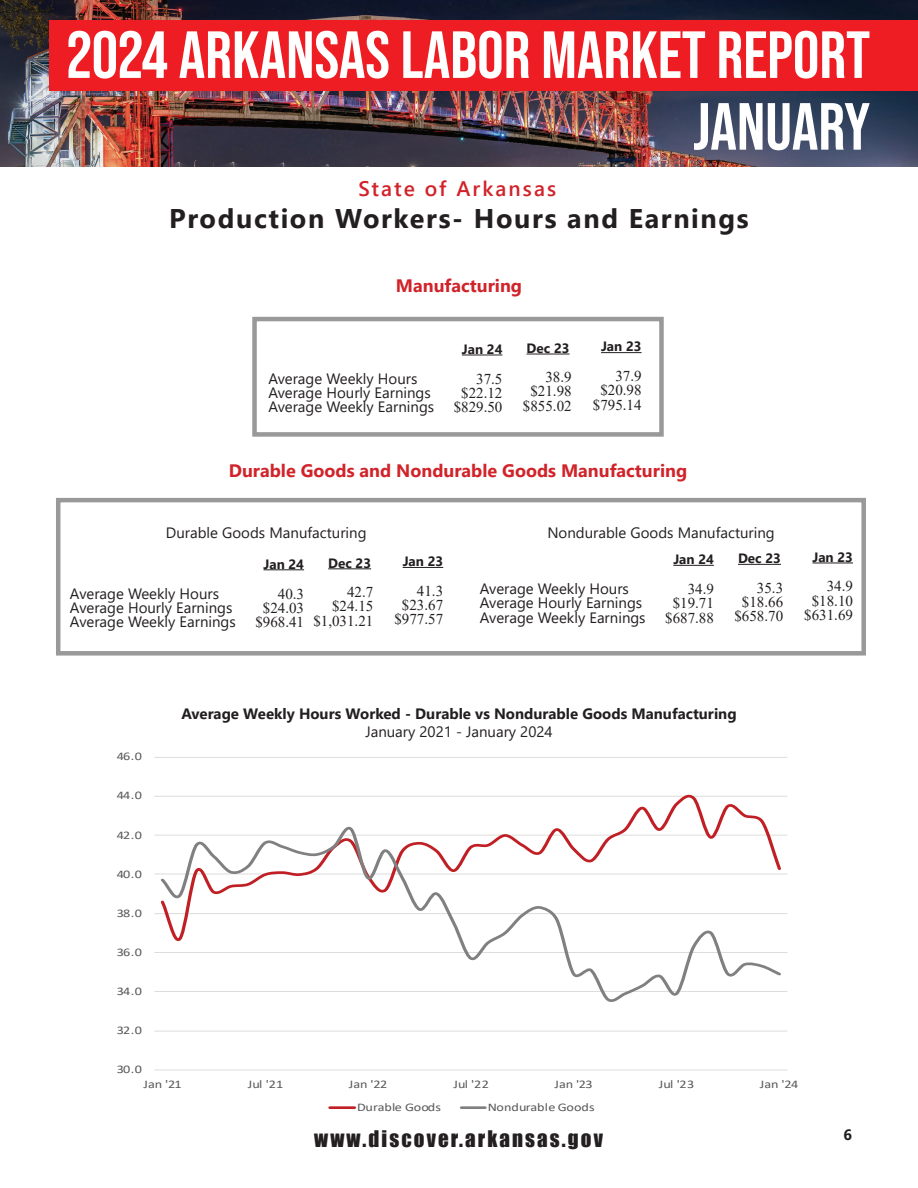
<style>
.page{position:relative;width:918px;height:1188px;background:#fff}
.page>*{position:absolute;margin:0;border:0;box-sizing:border-box;transform-origin:0 0}
.t1{font:700 66.45px/71.7px "Bebas Neue Pro";color:#fff;text-align:right}
.t2{font:700 27px "Segoe UI";letter-spacing:.06em;color:#231f20}
.t3{font:21px "Impact";letter-spacing:.1em;color:#231f20}
.t4{font:600 21px "Segoe UI";letter-spacing:.1em;color:#d1232a}
.t5{font:700 18px "Segoe UI";color:#d1232a}
.t6{font:15px/14.2px "Segoe UI";color:#231f20}
.t7{font:15px/14.2px "Times New Roman";color:#231f20;text-align:right}
.t8{font:700 15px "Segoe UI";color:#231f20}
.t9{font:700 13.5px "Segoe UI";color:#231f20}
.t10{font:11.7px "Calibri";letter-spacing:-.01em;color:#595959;scale:1.22 1}
</style>
<div class="page">
<div style="left:252px;top:317px;width:412px;height:120px;border:4px solid #9a999a"></div>
<hr style="left:601px;top:352px;width:41px;height:1px;background:#231f20">
<hr style="left:462px;top:355px;width:40px;height:1px;background:#231f20">
<hr style="left:527px;top:354px;width:43px;height:1px;background:#231f20">
<div style="left:56px;top:498px;width:810px;height:158px;border:4px solid #9a999a"></div>
<hr style="left:403px;top:567px;width:40px;height:1px;background:#231f20">
<hr style="left:264px;top:569px;width:40px;height:1px;background:#231f20">
<hr style="left:328px;top:568px;width:43px;height:1px;background:#231f20">
<hr style="left:812px;top:563px;width:41px;height:1px;background:#231f20">
<hr style="left:673px;top:565px;width:41px;height:1px;background:#231f20">
<hr style="left:738px;top:564px;width:43px;height:1px;background:#231f20">
<img style="left:0;top:0;width:918px;height:166px">
<div style="left:50px;top:20px;width:868px;height:71px;background:#ee1d23"></div>
<hr style="left:154px;top:1031px;width:633px;height:1px;background:#dad9d8">
<hr style="left:154px;top:991px;width:633px;height:1px;background:#dad9d8">
<hr style="left:154px;top:952px;width:633px;height:1px;background:#dad9d8">
<hr style="left:154px;top:913px;width:633px;height:1px;background:#dad9d8">
<hr style="left:154px;top:874px;width:633px;height:1px;background:#dad9d8">
<hr style="left:154px;top:835px;width:633px;height:1px;background:#dad9d8">
<hr style="left:154px;top:796px;width:633px;height:1px;background:#dad9d8">
<hr style="left:154px;top:757px;width:633px;height:1px;background:#dad9d8">
<hr style="left:154px;top:1070px;width:633px;height:1px;background:#dad9d8">
<svg style="left:158px;top:794px;width:625px;height:30px"></svg>
<svg style="left:158px;top:824px;width:626px;height:178px"></svg>
<hr style="left:330px;top:1106px;width:25px;height:3px;background:#c02025">
<hr style="left:461px;top:1106px;width:24px;height:3px;background:#7f807f">
<h1 class="t1" style="left:67px;top:18px;width:805px">2024 ARKANSAS LABOR MARKET REPORT<br>JANUARY</h1>
<h3 class="t4" style="left:358px;top:168px;width:199px">State of Arkansas</h3>
<h2 class="t2" style="left:169px;top:193px;width:581px">Production Workers- Hours and Earnings</h2>
<p class="t5" style="left:396px;top:269px;width:128px">Manufacturing</p>
<p class="t9" style="left:462px;top:336px;width:42px">Jan 24</p>
<p class="t9" style="left:527px;top:335px;width:44px">Dec 23</p>
<p class="t9" style="left:601px;top:334px;width:42px">Jan 23</p>
<p class="t7" style="left:454px;top:371px;width:50px">37.5 $22.12 $829.50</p>
<p class="t7" style="left:593px;top:368px;width:50px">37.9 $20.98 $795.14</p>
<p class="t6" style="left:268px;top:370px;width:167px">Average Weekly Hours<br>Average Hourly Earnings<br>Average Weekly Earnings</p>
<p class="t7" style="left:523px;top:370px;width:50px">38.9 $21.98 $855.02</p>
<p class="t5" style="left:229px;top:453px;width:460px">Durable Goods and Nondurable Goods Manufacturing</p>
<p class="t6" style="left:166px;top:524px;width:202px">Durable Goods Manufacturing</p>
<p class="t6" style="left:547px;top:524px;width:229px">Nondurable Goods Manufacturing</p>
<p class="t9" style="left:264px;top:551px;width:42px">Jan 24</p>
<p class="t9" style="left:328px;top:550px;width:44px">Dec 23</p>
<p class="t9" style="left:403px;top:549px;width:42px">Jan 23</p>
<p class="t7" style="left:255px;top:586px;width:50px">40.3 $24.03 $968.41</p>
<p class="t7" style="left:394px;top:583px;width:50px">41.3 $23.67 $977.57</p>
<p class="t6" style="left:70px;top:585px;width:167px">Average Weekly Hours<br>Average Hourly Earnings<br>Average Weekly Earnings</p>
<p class="t7" style="left:313px;top:584px;width:61px">42.7 $24.15 $1,031.21</p>
<p class="t9" style="left:673px;top:547px;width:42px">Jan 24</p>
<p class="t9" style="left:738px;top:546px;width:44px">Dec 23</p>
<p class="t9" style="left:812px;top:544px;width:42px">Jan 23</p>
<p class="t7" style="left:665px;top:582px;width:50px">34.9 $19.71 $687.88</p>
<p class="t7" style="left:804px;top:579px;width:50px">34.9 $18.10 $631.69</p>
<p class="t6" style="left:480px;top:580px;width:167px">Average Weekly Hours<br>Average Hourly Earnings<br>Average Weekly Earnings</p>
<p class="t7" style="left:734px;top:580px;width:50px">35.3 $18.66 $658.70</p>
<p class="t10" style="left:117px;top:748px;width:22px">46.0</p>
<p class="t10" style="left:117px;top:787px;width:22px">44.0</p>
<p class="t10" style="left:117px;top:827px;width:22px">42.0</p>
<p class="t10" style="left:117px;top:866px;width:22px">40.0</p>
<p class="t10" style="left:117px;top:905px;width:22px">38.0</p>
<p class="t10" style="left:117px;top:944px;width:22px">36.0</p>
<p class="t10" style="left:117px;top:983px;width:22px">34.0</p>
<p class="t10" style="left:117px;top:1022px;width:22px">32.0</p>
<p class="t10" style="left:117px;top:1061px;width:22px">30.0</p>
<p class="t8" style="left:181px;top:700px;width:557px">Average Weekly Hours Worked - Durable vs Nondurable Goods Manufacturing</p>
<p class="t6" style="left:365px;top:724px;width:189px">January 2021 - January 2024</p>
<p class="t10" style="left:143px;top:1076px;width:33px">Jan '21</p>
<p class="t10" style="left:248px;top:1076px;width:31px">Jul '21</p>
<p class="t10" style="left:349px;top:1076px;width:33px">Jan '22</p>
<p class="t10" style="left:453px;top:1076px;width:31px">Jul '22</p>
<p class="t10" style="left:554px;top:1076px;width:33px">Jan '23</p>
<p class="t10" style="left:659px;top:1076px;width:31px">Jul '23</p>
<p class="t10" style="left:760px;top:1076px;width:33px">Jan '24</p>
<p class="t10" style="left:357px;top:1099px;width:70px">Durable Goods</p>
<p class="t10" style="left:488px;top:1099px;width:89px">Nondurable Goods</p>
<h3 class="t3" style="left:314px;top:1123px;width:290px">www.discover.arkansas.gov</h3>
<p class="t8" style="left:844px;top:1121px;width:10px">6</p>
</div>
